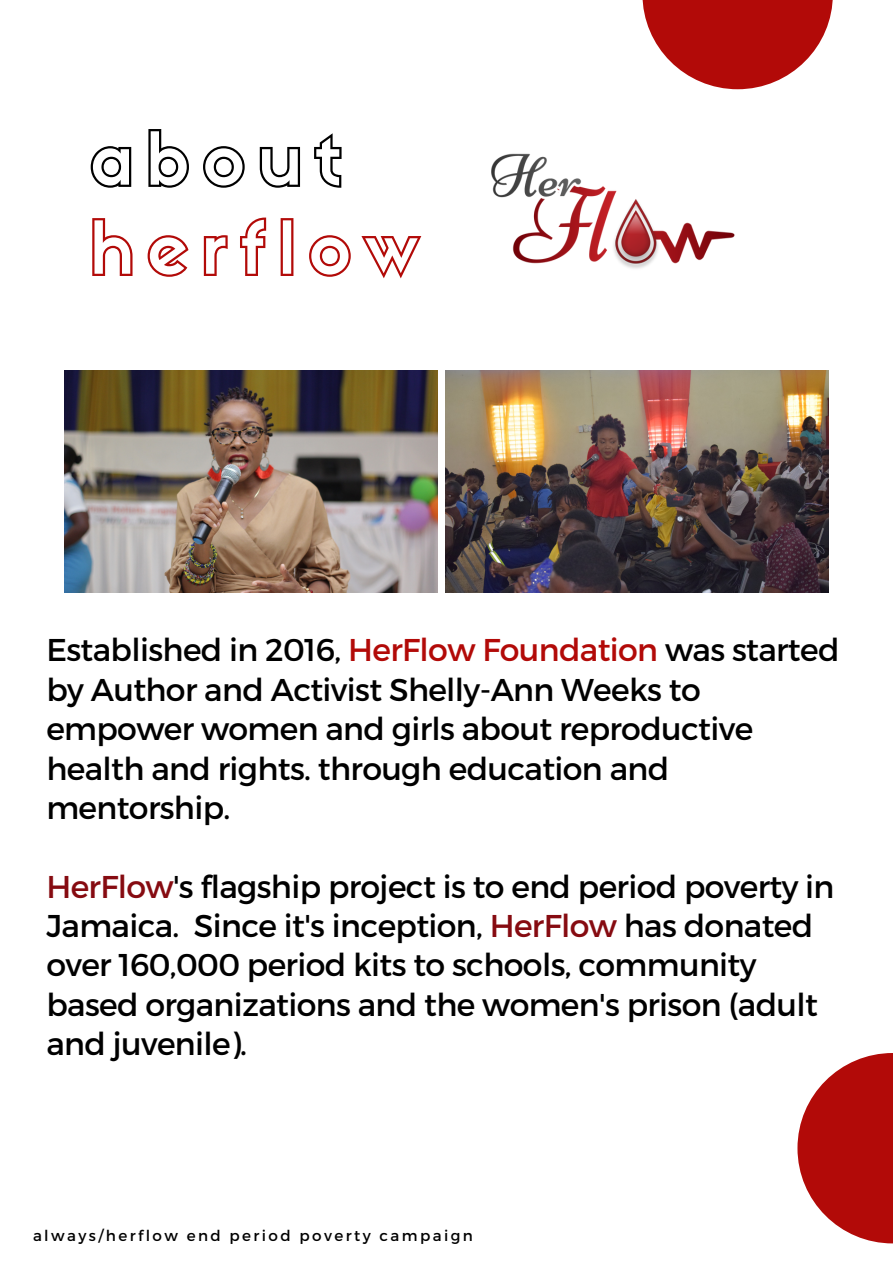
<style>
.page{position:relative;width:893px;height:1264px;background:#fff}
.page>*{position:absolute;margin:0;border:0;box-sizing:border-box;transform-origin:0 0}
.t1{font:74.7px "Sifonn Basic Outline";letter-spacing:.15em;color:#b20a08}
.t2{font:74.7px "Sifonn Basic Outline";letter-spacing:.15em;color:#000}
.t3{font:31.5px/39.3px "Montserrat";letter-spacing:-.02em;color:#000}
.t4{font:15.15px "Montserrat";letter-spacing:.16em;color:#000}
.s1{color:#b20a08}
.s2{color:#860b11}
</style>
<div class="page">
<img style="left:65px;top:371px;width:372px;height:221px">
<img style="left:491px;top:153px;width:244px;height:116px">
<svg style="left:797px;top:1053px;width:95px;height:190px;fill:#b20a08"></svg>
<svg style="left:642px;top:0;width:190px;height:89px;fill:#b20a08"></svg>
<img style="left:445px;top:371px;width:383px;height:221px">
<h1 class="t2" style="left:89px;top:130px;width:254px">about</h1>
<h1 class="t1" style="left:89px;top:219px;width:331px">herflow</h1>
<p class="t3" style="left:46px;top:629px;width:794px">Established in 2016, <span class="s1">HerFlow Foundation</span> was started by Author and Activist Shelly-Ann Weeks to empower women and girls about reproductive health and rights. through education and mentorship.</p>
<p class="t3" style="left:46px;top:865px;width:789px"><span class="s2">HerFlow</span>'s flagship project is to end period poverty in Jamaica. Since it's inception, <span class="s2">HerFlow</span> has donated over 160,000 period kits to schools, community based organizations and the women's prison (adult and juvenile).</p>
<p class="t4" style="left:33px;top:1225px;width:441px">always/herflow end period poverty campaign</p>
</div>
